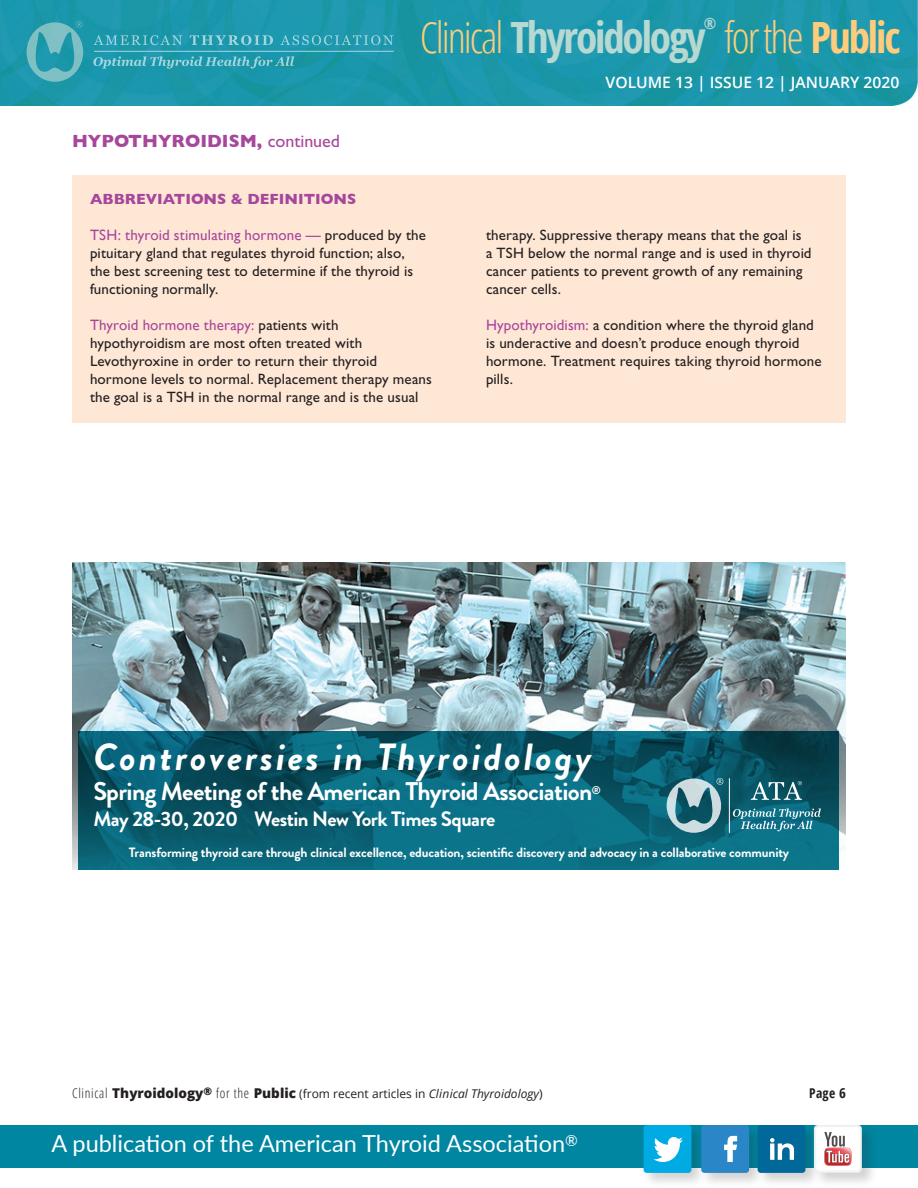
<style>
.page{position:relative;width:918px;height:1188px;background:#fff}
.page>*{position:absolute;margin:0;border:0;box-sizing:border-box;transform-origin:0 0}
.t1{font:300 condensed 43.05px "Open Sans";letter-spacing:-.05em;color:#fecc7b}
.t2{font:italic 700 37.8px "Brandon Grotesque";letter-spacing:.075em;color:#fff}
.t3{font:700 25.65px "Brandon Grotesque";letter-spacing:-.025em;color:#fff}
.t4{font:23.55px "Lato";color:#fff}
.t5{font:700 20.85px "Brandon Grotesque";letter-spacing:-.025em;color:#fff}
.t6{font:700 18px "Gill Sans";color:#a7479b}
.t7{font:600 15.75px "Open Sans";color:#fff}
.t8{font:700 condensed 15.3px "Open Sans";color:#b8d8d2}
.t9{font:15px/18px "Gill Sans Std";letter-spacing:.01em;color:#231f20}
.t10{font:15px "Gill Sans";letter-spacing:.005em;color:#a7479b}
.t11{font:700 15px "Gill Sans";color:#a7479b}
.t12{font:700 13.5px "Brandon Grotesque";letter-spacing:-.01em;color:#fff}
.t13{font:700 condensed 13.5px "Open Sans";color:#231f20}
.t14{font:12px "Open Sans";color:#231f20}
.t15{font:700 11.25px "Brandon Grotesque";color:#fff}
.s1{font-weight:700;color:#b8d8d2}
.s2{font-weight:700}
.s3{font-family:"Gill Sans Std";font-weight:400}
.s4{font-family:"Gill Sans Std";color:#231f20}
.s5{font-family:"Gill Sans";color:#a7479b}
.s6{font-weight:300;font-stretch:condensed;font-size:13.5px}
.s7{font-weight:800;font-size:13.5px}
.s8{font-style:italic}
.s9{font-style:inherit}
</style>
<div class="page">
<img style="left:0;top:0;width:918px;height:106px">
<hr style="left:94px;top:51px;width:300px;height:1px;background:#fff">
<svg style="left:94px;top:35px;width:88px;height:10px"></svg>
<svg style="left:190px;top:35px;width:83px;height:10px"></svg>
<svg style="left:280px;top:35px;width:113px;height:10px"></svg>
<svg style="left:93px;top:56px;width:201px;height:13px"></svg>
<svg style="left:27px;top:21px;width:56px;height:61px"></svg>
<div style="left:0;top:1125px;width:918px;height:42px;background:#0086a1"></div>
<div style="left:642px;top:1123px;width:235px;height:65px;background:#231f20;opacity:.2"></div>
<div style="left:758px;top:1125px;width:47px;height:48px;background:#00699a;border-radius:3px"></div>
<svg style="left:770px;top:1138px;width:24px;height:22px"></svg>
<div style="left:644px;top:1125px;width:47px;height:48px;background:#00abe4;border-radius:3px"></div>
<svg style="left:654px;top:1137px;width:29px;height:25px"></svg>
<div style="left:701px;top:1125px;width:48px;height:48px;background:#2a86c7;border-radius:3px"></div>
<svg style="left:724px;top:1136px;width:14px;height:26px"></svg>
<svg style="left:814px;top:1125px;width:48px;height:48px"></svg>
<svg style="left:815px;top:1126px;width:46px;height:46px"></svg>
<div style="left:72px;top:176px;width:774px;height:247px;background:#fee7d5"></div>
<img style="left:73px;top:562px;width:772px;height:308px">
<svg style="left:79px;top:731px;width:760px;height:139px"></svg>
<svg style="left:733px;top:809px;width:88px;height:22px"></svg>
<hr style="left:729px;top:778px;width:1px;height:55px;background:#fff">
<svg style="left:667px;top:778px;width:56px;height:55px"></svg>
<svg style="left:751px;top:781px;width:51px;height:19px"></svg>
<p class="t8" style="left:704px;top:13px;width:14px">®</p>
<h1 class="t1" style="left:420px;top:8px;width:482px">Clinical <span class="s1">Thyroidology</span> for the <span class="s2">Public</span></h1>
<p class="t6" style="left:72px;top:127px;width:270px">HYPOTHYROIDISM, <span class="s3">continued</span></p>
<p class="t11" style="left:90px;top:187px;width:268px">ABBREVIATIONS &amp; DEFINITIONS</p>
<p class="t10" style="left:90px;top:226px;width:338px">TSH: thyroid stimulating hormone — <span class="s4">produced by the</span></p>
<p class="t9" style="left:90px;top:244px;width:325px">pituitary gland that regulates thyroid function; also, the best screening test to determine if the thyroid is functioning normally.</p>
<p class="t10" style="left:90px;top:316px;width:250px">Thyroid hormone therapy: <span class="s4">patients with</span></p>
<p class="t9" style="left:90px;top:334px;width:343px">hypothyroidism are most often treated with Levothyroxine in order to return their thyroid hormone levels to normal. Replacement therapy means the goal is a TSH in the normal range and is the usual</p>
<p class="t7" style="left:606px;top:72px;width:295px">VOLUME 13 | ISSUE 12 | JANUARY 2020</p>
<p class="t9" style="left:486px;top:226px;width:327px">therapy. Suppressive therapy means that the goal is a TSH below the normal range and is used in thyroid cancer patients to prevent growth of any remaining cancer cells.</p>
<p class="t9" style="left:486px;top:316px;width:337px"><span class="s5">Hypothyroidism:</span> a condition where the thyroid gland is underactive and doesn’t produce enough thyroid hormone. Treatment requires taking thyroid hormone pills.</p>
<h2 class="t2" style="left:93px;top:730px;width:500px">Controversies in Thyroidology</h2>
<h3 class="t3" style="left:93px;top:773px;width:501px">Spring Meeting of the American Thyroid Association</h3>
<p class="t15" style="left:592px;top:782px;width:10px">®</p>
<h3 class="t5" style="left:93px;top:804px;width:404px">May 28-30, 2020 Westin New York Times Square</h3>
<p class="t12" style="left:129px;top:843px;width:662px">Transforming thyroid care through clinical excellence, education, scientific discovery and advocacy in a collaborative community</p>
<p class="t14" style="left:72px;top:1086px;width:472px"><span class="s6">Clinical</span> <span class="s7">Thyroidology</span><sup>®</sup> <span class="s6">for the</span> <span class="s7">Public</span> (from recent articles in <span class="s8">Clinical Thyroidology</span>)</p>
<p class="t13" style="left:809px;top:1084px;width:38px">Page <span class="s9">6</span></p>
<h3 class="t4" style="left:51px;top:1127px;width:528px">A publication of the American Thyroid Association<sup>®</sup></h3>
</div>
